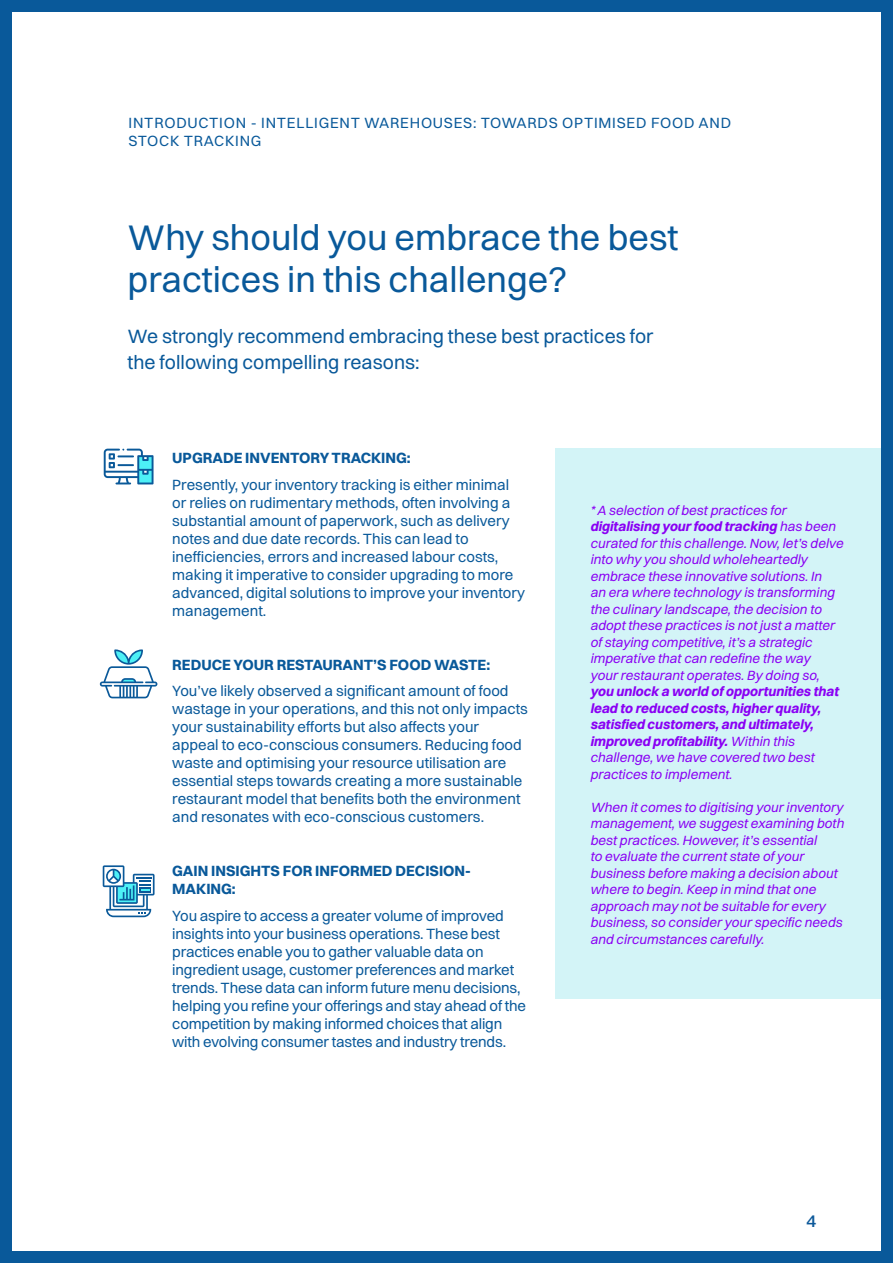
<style>
.page{position:relative;width:893px;height:1263px;background:#fff}
.page>*{position:absolute;margin:0;border:0;box-sizing:border-box;transform-origin:0 0}
.t1{font:36px/42px "Switzer";color:#09599a}
.t2{font:19.5px/25.5px "Switzer";color:#09599a}
.t3{font:500 18px "Switzer";color:#0d599a}
.t4{font:15px/18px "Switzer";color:#09599a}
.t5{font:700 15px/18px "Switzer";color:#09599a}
.t6{font:15px/18px "Switzer";letter-spacing:.05em;color:#09599a}
.t7{font:italic 13.5px/16.5px "Switzer";color:#8a00f4}
.t8{font:italic 700 13.5px/16.5px "Switzer";color:#8a00f4}
.s1{font-weight:700}
.s2{font-weight:400}
</style>
<div class="page">
<div style="left:555px;top:449px;width:325px;height:550px;background:#d3f4f7"></div>
<div style="left:0;top:0;width:893px;height:1263px;border:12px solid #09599a"></div>
<svg style="left:104px;top:448px;width:50px;height:36px"></svg>
<svg style="left:100px;top:649px;width:57px;height:49px"></svg>
<svg style="left:103px;top:865px;width:52px;height:52px"></svg>
<p class="t6" style="left:129px;top:114px;width:604px">INTRODUCTION - INTELLIGENT WAREHOUSES: TOWARDS OPTIMISED FOOD AND<br>STOCK TRACKING</p>
<h1 class="t1" style="left:128px;top:216px;width:552px">Why should you embrace the best practices in this challenge?</h1>
<h2 class="t2" style="left:128px;top:323px;width:527px">We strongly recommend embracing these best practices for the following compelling reasons:</h2>
<p class="t5" style="left:172px;top:449px;width:240px">UPGRADE INVENTORY TRACKING:</p>
<p class="t4" style="left:172px;top:475px;width:354px">Presently, your inventory tracking is either minimal or relies on rudimentary methods, often involving a substantial amount of paperwork, such as delivery notes and due date records. This can lead to inefficiencies, errors and increased labour costs, making it imperative to consider upgrading to more advanced, digital solutions to improve your inventory management.</p>
<p class="t5" style="left:172px;top:655px;width:320px">REDUCE YOUR RESTAURANT’S FOOD WASTE:</p>
<p class="t4" style="left:172px;top:682px;width:357px">You’ve likely observed a significant amount of food wastage in your operations, and this not only impacts your sustainability efforts but also affects your appeal to eco-conscious consumers. Reducing food waste and optimising your resource utilisation are essential steps towards creating a more sustainable restaurant model that benefits both the environment and resonates with eco-conscious customers.</p>
<p class="t5" style="left:172px;top:862px;width:300px">GAIN INSIGHTS FOR INFORMED DECISION-<br>MAKING:</p>
<p class="t4" style="left:172px;top:906px;width:355px">You aspire to access a greater volume of improved insights into your business operations. These best practices enable you to gather valuable data on ingredient usage, customer preferences and market trends. These data can inform future menu decisions, helping you refine your offerings and stay ahead of the competition by making informed choices that align with evolving consumer tastes and industry trends.</p>
<p class="t7" style="left:590px;top:502px;width:255px">* A selection of best practices for <span class="s1">digitalising your food tracking</span> has been curated for this challenge. Now, let’s delve into why you should wholeheartedly embrace these innovative solutions. In<br>an era where technology is transforming the culinary landscape, the decision to adopt these practices is not just a matter of staying competitive, it’s a strategic imperative that can redefine the way<br>your restaurant operates. By doing so,</p>
<p class="t8" style="left:590px;top:683px;width:250px">you unlock a world of opportunities that lead to reduced costs, higher quality, satisfied customers, and ultimately, improved profitability. <span class="s2">Within this challenge, we have covered two best practices to implement.</span></p>
<p class="t7" style="left:590px;top:798px;width:255px">When it comes to digitising your inventory management, we suggest examining both best practices. However, it’s essential<br>to evaluate the current state of your business before making a decision about where to begin. Keep in mind that one approach may not be suitable for every business, so consider your specific needs and circumstances carefully.</p>
<p class="t3" style="left:806px;top:1210px;width:12px">4</p>
</div>
